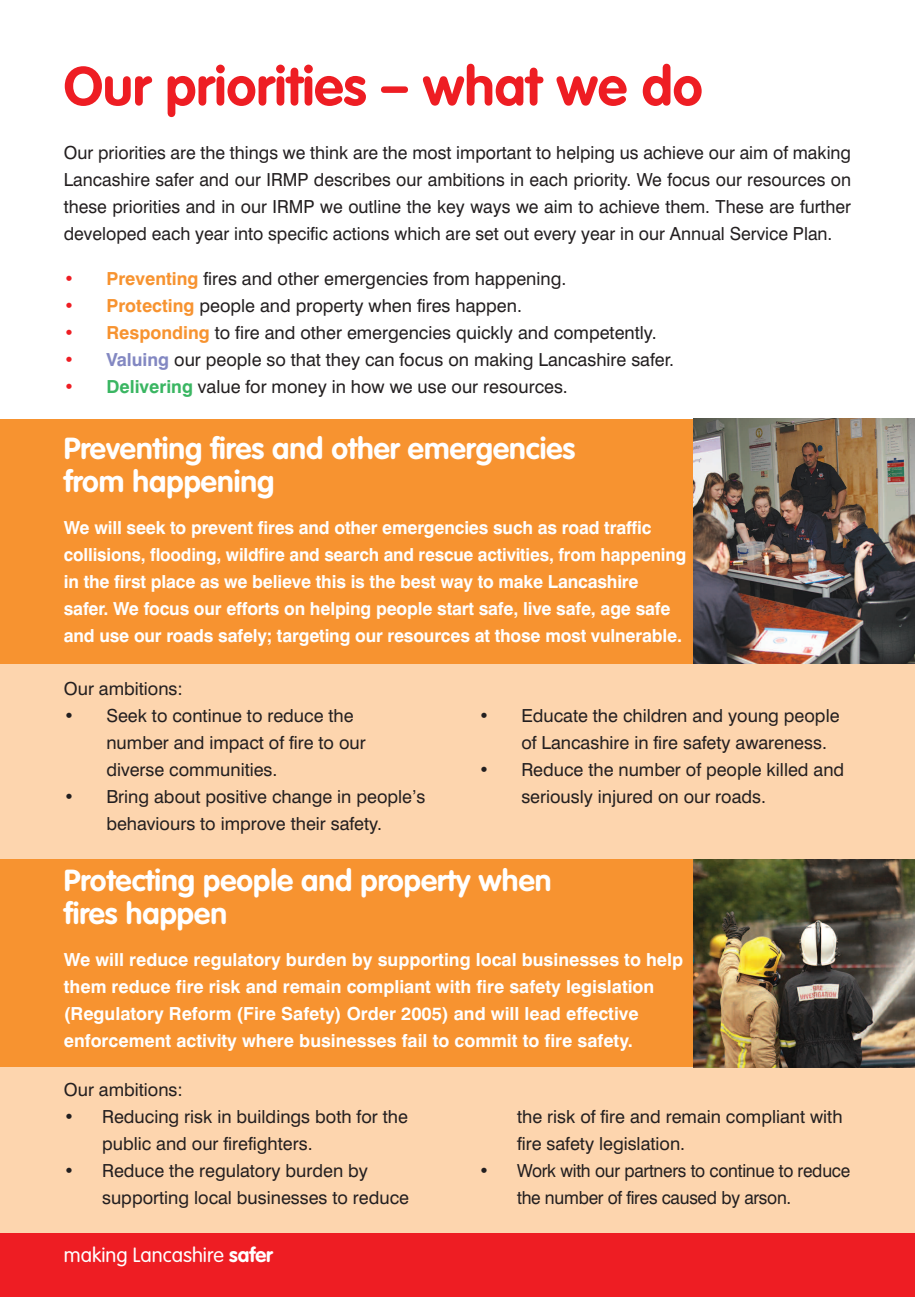
<style>
.page{position:relative;width:915px;height:1297px;background:#fff}
.page>*{position:absolute;margin:0;border:0;box-sizing:border-box;transform-origin:0 0}
.t1{font:700 54px "VAG Rounded";color:#ee1d23}
.t2{font:700 30px/33px "VAG Rounded";color:#fff}
.t3{font:300 20.25px "VAG Rounded";color:#fff}
.t4{font:18px/27px "Swiss 721 BT";color:#231f20}
.t5{font:700 18px/27px "Swiss 721 BT";letter-spacing:-.01em;color:#fff}
.s1{color:#ee1d23}
.s2{font-weight:700;color:#f79330}
.s3{font-weight:700;color:#8388c2}
.s4{font-weight:700;color:#3ab662}
.s5{font-weight:700}
</style>
<div class="page">
<div style="left:0;top:850px;width:914px;height:217px;background:#f79330"></div>
<div style="left:0;top:1067px;width:914px;height:217px;background:#fdd5ae"></div>
<img style="left:693px;top:859px;width:221px;height:208px">
<div style="left:0;top:419px;width:914px;height:245px;background:#f79330"></div>
<div style="left:0;top:664px;width:914px;height:194px;background:#fdd5ae"></div>
<img style="left:693px;top:419px;width:221px;height:245px">
<div style="left:0;top:1233px;width:914px;height:64px;background:#ee1d23"></div>
<h1 class="t1" style="left:64px;top:55px;width:640px">Our priorities – what we do</h1>
<p class="t4" style="left:64px;top:139px;width:788px;text-align:justify">Our priorities are the things we think are the most important to helping us achieve our aim of making Lancashire safer and our IRMP describes our ambitions in each priority. We focus our resources on these priorities and in our IRMP we outline the key ways we aim to achieve them. These are further developed each year into specific actions which are set out every year in our Annual Service Plan.</p>
<p class="t4" style="left:64px;top:265px;width:504px"><span class="s1">•</span> <span class="s2">Preventing</span> fires and other emergencies from happening.</p>
<p class="t4" style="left:64px;top:292px;width:459px"><span class="s1">•</span> <span class="s2">Protecting</span> people and property when fires happen.</p>
<p class="t4" style="left:64px;top:319px;width:594px"><span class="s1">•</span> <span class="s2">Responding</span> to fire and other emergencies quickly and competently.</p>
<p class="t4" style="left:64px;top:346px;width:611px"><span class="s1">•</span> <span class="s3">Valuing</span> our people so that they can focus on making Lancashire safer.</p>
<p class="t4" style="left:64px;top:373px;width:505px"><span class="s1">•</span> <span class="s4">Delivering</span> value for money in how we use our resources.</p>
<h2 class="t2" style="left:64px;top:432px;width:513px">Preventing fires and other emergencies from happening</h2>
<p class="t5" style="left:64px;top:514px;width:623px">We will seek to prevent fires and other emergencies such as road traffic collisions, flooding, wildfire and search and rescue activities, from happening in the first place as we believe this is the best way to make Lancashire safer. We focus our efforts on helping people start safe, live safe, age safe and use our roads safely; targeting our resources at those most vulnerable.</p>
<p class="t4" style="left:64px;top:675px;width:120px">Our ambitions:</p>
<p class="t4" style="left:106px;top:702px;width:261px;text-indent:-43px">• Seek to continue to reduce the number and impact of fire to our diverse communities.</p>
<p class="t4" style="left:64px;top:783px;width:363px;text-align:center">• Bring about positive change in people’s behaviours to improve their safety.</p>
<p class="t4" style="left:521px;top:702px;width:319px;text-indent:-43px">• Educate the children and young people of Lancashire in fire safety awareness.</p>
<p class="t4" style="left:521px;top:756px;width:324px;text-indent:-43px">• Reduce the number of people killed and seriously injured on our roads.</p>
<h2 class="t2" style="left:64px;top:864px;width:489px">Protecting people and property when fires happen</h2>
<p class="t5" style="left:64px;top:946px;width:620px">We will reduce regulatory burden by supporting local businesses to help them reduce fire risk and remain compliant with fire safety legislation (Regulatory Reform (Fire Safety) Order 2005) and will lead effective enforcement activity where businesses fail to commit to fire safety.</p>
<p class="t4" style="left:64px;top:1075px;width:120px">Our ambitions:</p>
<p class="t4" style="left:102px;top:1102px;width:307px;text-indent:-38px">• Reducing risk in buildings both for the public and our firefighters.</p>
<p class="t4" style="left:102px;top:1156px;width:308px;text-indent:-38px">• Reduce the regulatory burden by supporting local businesses to reduce</p>
<p class="t3" style="left:64px;top:1243px;width:211px">making Lancashire <span class="s5">safer</span></p>
<p class="t4" style="left:517px;top:1102px;width:327px">the risk of fire and remain compliant with fire safety legislation.</p>
<p class="t4" style="left:517px;top:1156px;width:334px;text-indent:-38px">• Work with our partners to continue to reduce the number of fires caused by arson.</p>
</div>
